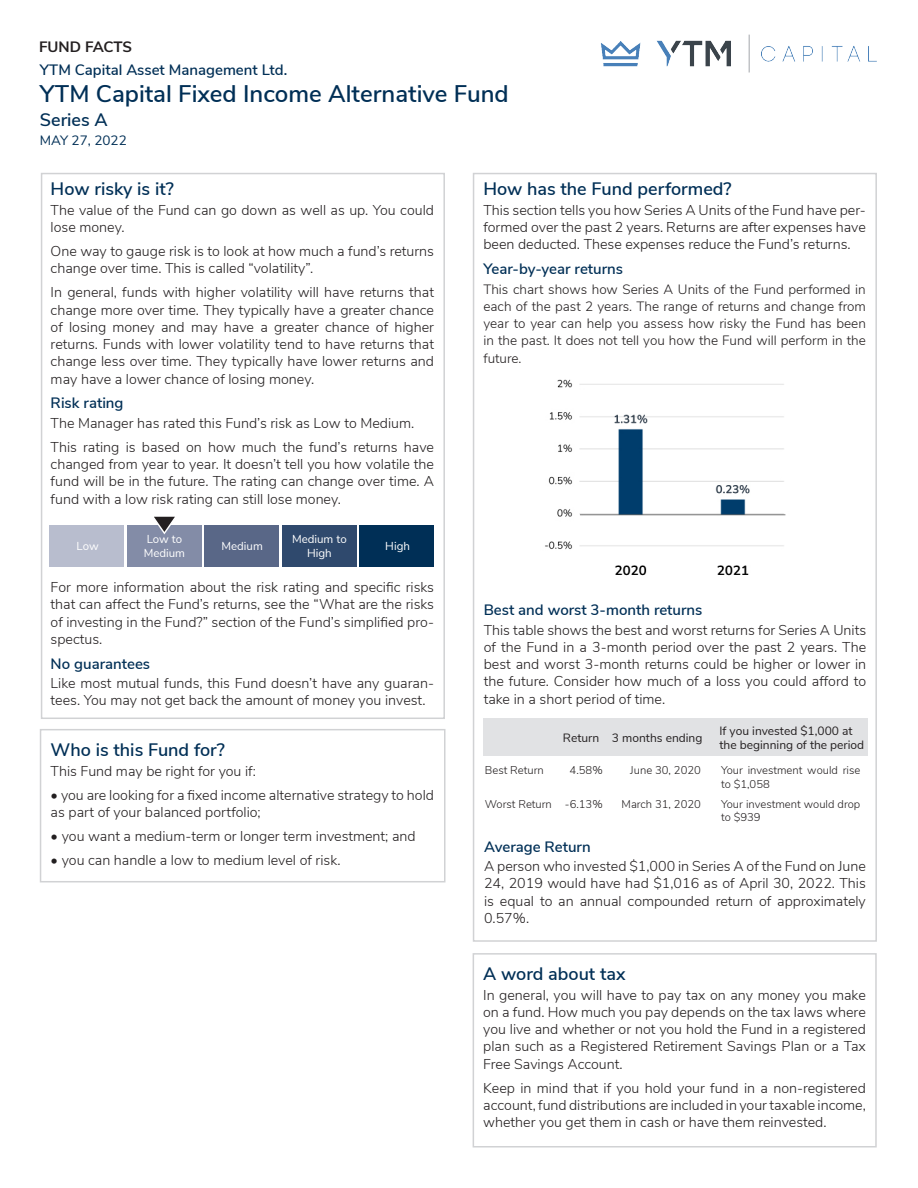
<style>
.page{position:relative;width:918px;height:1188px;background:#fff}
.page>*{position:absolute;margin:0;border:0;box-sizing:border-box;transform-origin:0 0}
.t1{font:600 24px "Nunito Sans";color:#002f56}
.headings_fund_fact{font:600 18px "Nunito Sans";color:#002f56}
.headingd_fund_fact2{font:600 15px "Nunito Sans";color:#002f56}
.t2{font:700 15px "Nunito Sans";letter-spacing:-.01em;color:#231f20}
.fund_fact_main_text{font:300 14.25px/17.2px "Nunito Sans";color:#231f20;text-align:justify}
.fund_fact_main_text-2{font:300 13.5px/17.2px "Nunito Sans";color:#231f20;text-align:justify}
.t3{font:13.5px "Nunito Sans";color:#002f56}
.fund_fact_main_text-3{font:12px/14.4px "Nunito Sans";color:#231f20}
.t4{font:11.55px/13.8px "Nunito Sans";color:#fff;text-align:center}
.fund_fact_main_text-4{font:300 11.25px/13.5px "Nunito Sans";color:#231f20}
</style>
<div class="page">
<img style="left:601px;top:34px;width:276px;height:39px">
<div style="left:473px;top:173px;width:404px;height:769px;border:2px solid #d1d2d4"></div>
<img style="left:545px;top:379px;width:241px;height:197px">
<div style="left:473px;top:953px;width:404px;height:195px;border:2px solid #d1d2d4"></div>
<div style="left:40px;top:729px;width:406px;height:153px;border:2px solid #d1d2d4"></div>
<div style="left:41px;top:173px;width:404px;height:546px;border:2px solid #d1d2d4"></div>
<div style="left:360px;top:525px;width:74px;height:42px;background:#002f56"></div>
<div style="left:282px;top:525px;width:75px;height:42px;background:#2f496d"></div>
<div style="left:205px;top:525px;width:74px;height:42px;background:#596787"></div>
<div style="left:127px;top:525px;width:75px;height:42px;background:#838ca7"></div>
<div style="left:50px;top:525px;width:74px;height:42px;background:#b8bdce"></div>
<svg style="left:154px;top:516px;width:21px;height:19px"></svg>
<div style="left:483px;top:719px;width:385px;height:37px;background:#e1e2e4"></div>
<p class="t2" style="left:39px;top:36px;width:94px">FUND FACTS</p>
<p class="headingd_fund_fact2" style="left:40px;top:59px;width:249px">YTM Capital Asset Management Ltd.</p>
<h1 class="t1" style="left:40px;top:76px;width:470px">YTM Capital Fixed Income Alternative Fund</h1>
<p class="headings_fund_fact" style="left:40px;top:107px;width:69px">Series A</p>
<p class="t3" style="left:40px;top:130px;width:88px">MAY 27, 2022</p>
<p class="headings_fund_fact" style="left:51px;top:176px;width:125px">How risky is it?</p>
<p class="fund_fact_main_text" style="left:51px;top:200px;width:385px">The value of the Fund can go down as well as up. You could lose money.</p>
<p class="fund_fact_main_text" style="left:51px;top:242px;width:385px">One way to gauge risk is to look at how much a fund’s returns change over time. This is called “volatility”.</p>
<p class="fund_fact_main_text" style="left:51px;top:283px;width:385px">In general, funds with higher volatility will have returns that change more over time. They typically have a greater chance of losing money and may have a greater chance of higher returns. Funds with lower volatility tend to have returns that change less over time. They typically have lower returns and may have a lower chance of losing money.</p>
<p class="headingd_fund_fact2" style="left:51px;top:392px;width:74px">Risk rating</p>
<p class="fund_fact_main_text" style="left:51px;top:413px;width:365px">The Manager has rated this Fund’s risk as Low to Medium.</p>
<p class="fund_fact_main_text" style="left:51px;top:437px;width:385px">This rating is based on how much the fund’s returns have changed from year to year. It doesn’t tell you how volatile the fund will be in the future. The rating can change over time. A fund with a low risk rating can still lose money.</p>
<p class="t4" style="left:144px;top:531px;width:43px;text-align:left">Low to<br>Medium</p>
<p class="t4" style="left:292px;top:531px;width:56px">Medium to<br>High</p>
<p class="t4" style="left:77px;top:539px;width:24px">Low</p>
<p class="t4" style="left:221px;top:539px;width:43px">Medium</p>
<p class="t4" style="left:385px;top:539px;width:26px">High</p>
<p class="fund_fact_main_text" style="left:51px;top:578px;width:385px">For more information about the risk rating and specific risks that can affect the Fund’s returns, see the “What are the risks of investing in the Fund?” section of the Fund’s simplified pro&shy;spectus.</p>
<p class="headingd_fund_fact2" style="left:51px;top:652px;width:101px">No guarantees</p>
<p class="fund_fact_main_text" style="left:51px;top:674px;width:385px">Like most mutual funds, this Fund doesn’t have any guaran&shy;tees. You may not get back the amount of money you invest.</p>
<p class="headings_fund_fact" style="left:51px;top:737px;width:176px">Who is this Fund for?</p>
<p class="fund_fact_main_text" style="left:51px;top:761px;width:207px">This Fund may be right for you if:</p>
<p class="fund_fact_main_text" style="left:51px;top:785px;width:385px">• you are looking for a fixed income alternative strategy to hold as part of your balanced portfolio;</p>
<p class="fund_fact_main_text" style="left:51px;top:826px;width:367px">• you want a medium-term or longer term investment; and</p>
<p class="fund_fact_main_text" style="left:51px;top:850px;width:291px">• you can handle a low to medium level of risk.</p>
<p class="headings_fund_fact" style="left:483px;top:176px;width:250px">How has the Fund performed?</p>
<p class="fund_fact_main_text" style="left:483px;top:200px;width:384px">This section tells you how Series A Units of the Fund have per&shy;formed over the past 2 years. Returns are after expenses have been deducted. These expenses reduce the Fund’s returns.</p>
<p class="headingd_fund_fact2" style="left:483px;top:258px;width:141px">Year-by-year returns</p>
<p class="fund_fact_main_text-2" style="left:483px;top:279px;width:384px">This chart shows how Series A Units of the Fund performed in each of the past 2 years. The range of returns and change from year to year can help you assess how risky the Fund has been in the past. It does not tell you how the Fund will perform in the future.</p>
<p class="headingd_fund_fact2" style="left:484px;top:599px;width:220px">Best and worst 3-month returns</p>
<p class="fund_fact_main_text" style="left:484px;top:620px;width:384px">This table shows the best and worst returns for Series A Units of the Fund in a 3-month period over the past 2 years. The best and worst 3-month returns could be higher or lower in the future. Consider how much of a loss you could afford to take in a short period of time.</p>
<p class="fund_fact_main_text-3" style="left:563px;top:730px;width:141px">Return 3 months ending</p>
<p class="fund_fact_main_text-3" style="left:720px;top:723px;width:146px">If you invested $1,000 at the beginning of the period</p>
<p class="fund_fact_main_text-4" style="left:721px;top:763px;width:141px">Your investment would rise to $1,058</p>
<p class="fund_fact_main_text-4" style="left:721px;top:796px;width:141px">Your investment would drop to $939</p>
<p class="fund_fact_main_text-4" style="left:485px;top:763px;width:60px">Best Return</p>
<p class="fund_fact_main_text-4" style="left:570px;top:763px;width:35px">4.58%</p>
<p class="fund_fact_main_text-4" style="left:630px;top:763px;width:72px">June 30, 2020</p>
<p class="fund_fact_main_text-4" style="left:485px;top:796px;width:119px">Worst Return -6.13%</p>
<p class="fund_fact_main_text-4" style="left:622px;top:796px;width:81px">March 31, 2020</p>
<p class="headingd_fund_fact2" style="left:484px;top:836px;width:108px">Average Return</p>
<p class="fund_fact_main_text" style="left:484px;top:857px;width:383px">A person who invested $1,000 in Series A of the Fund on June 24, 2019 would have had $1,016 as of April 30, 2022. This is equal to an annual compounded return of approximately 0.57%.</p>
<p class="headings_fund_fact" style="left:483px;top:961px;width:144px">A word about tax</p>
<p class="fund_fact_main_text" style="left:483px;top:985px;width:384px">In general, you will have to pay tax on any money you make on a fund. How much you pay depends on the tax laws where you live and whether or not you hold the Fund in a registered plan such as a Registered Retirement Savings Plan or a Tax Free Savings Account.</p>
<p class="fund_fact_main_text" style="left:483px;top:1078px;width:384px">Keep in mind that if you hold your fund in a non-registered account, fund distributions are included in your taxable income, whether you get them in cash or have them reinvested.</p>
</div>
